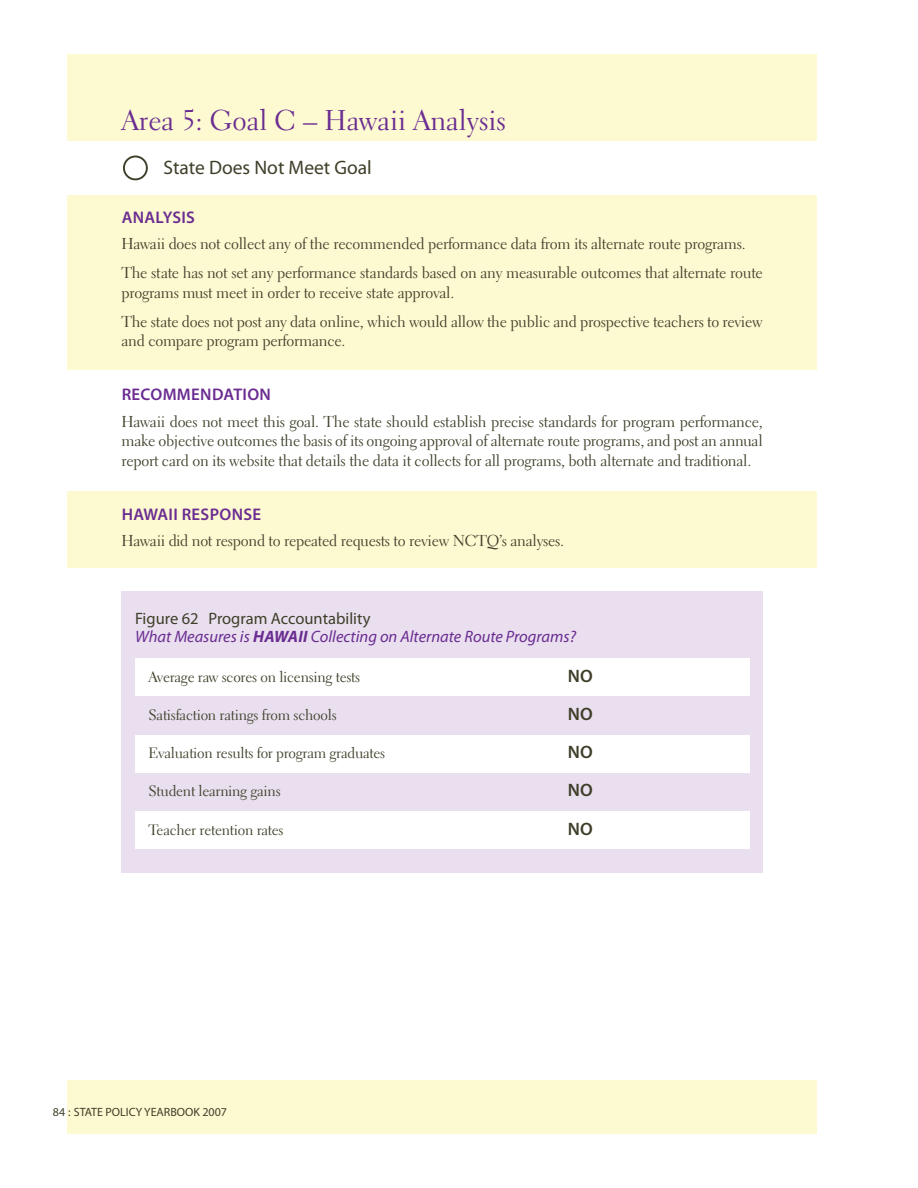
<style>
.page{position:relative;width:918px;height:1188px;background:#fff}
.page>*{position:absolute;margin:0;border:0;box-sizing:border-box;transform-origin:0 0}
.t1{font:28.5px "Electra LH";color:#6a2c91}
.t2{font:19.5px "Myriad Pro";color:#3f3e29}
.t3{font:600 18px "Myriad Pro";color:#3f3e29}
.t4{font:600 16.8px "Myriad Pro";letter-spacing:.02em;color:#6a2c91}
.t5{font:italic 16.5px/18px "Myriad Pro";color:#6a2c91}
.t6{font:15.75px/29.2px "Electra LH";letter-spacing:-.015em;color:#3f3e29}
.t7{font:15px "Electra LH";letter-spacing:-.015em;color:#3f3e29}
.t8{font:12px "Myriad";color:#3f3e29}
.s1{font-style:normal;color:#3f3e29}
.s2{font-weight:700}
</style>
<div class="page">
<div style="left:68px;top:54px;width:749px;height:1080px;background:#fdf9d1"></div>
<div style="left:6px;top:141px;width:904px;height:53px;background:#fff"></div>
<div style="left:35px;top:568px;width:812px;height:512px;background:#fff"></div>
<div style="left:38px;top:370px;width:812px;height:121px;background:#fff"></div>
<div style="left:123px;top:156px;width:25px;height:24px;border:3px solid #3f3e29;border-radius:50%"></div>
<div style="left:125px;top:157px;width:21px;height:21px;background:#fff;border-radius:50%"></div>
<div style="left:122px;top:592px;width:641px;height:281px;background:#e9dfef"></div>
<svg style="left:135px;top:812px;width:614px;height:37px"></svg>
<svg style="left:135px;top:658px;width:614px;height:37px"></svg>
<svg style="left:135px;top:735px;width:614px;height:37px"></svg>
<h1 class="t1" style="left:122px;top:103px;width:386px">Area 5: Goal C – Hawaii Analysis</h1>
<p class="t2" style="left:163px;top:156px;width:210px">State Does Not Meet Goal</p>
<p class="t4" style="left:122px;top:206px;width:73px">ANALYSIS</p>
<p class="t6" style="left:122px;top:229px;width:643px">Hawaii does not collect any of the recommended performance data from its alternate route programs.<br>The state has not set any performance standards based on any measurable outcomes that alternate route</p>
<p class="t6" style="left:122px;top:278px;width:643px">programs must meet in order to receive state approval.<br>The state does not post any data online, which would allow the public and prospective teachers to review</p>
<p class="t6" style="left:122px;top:326px;width:225px">and compare program performance.</p>
<p class="t4" style="left:122px;top:384px;width:148px">RECOMMENDATION</p>
<p class="t6" style="left:122px;top:411px;width:643px;line-height:19.5px;text-align:justify">Hawaii does not meet this goal. The state should establish precise standards for program performance, make objective outcomes the basis of its ongoing approval of alternate route programs, and post an annual report card on its website that details the data it collects for all programs, both alternate and traditional.</p>
<p class="t4" style="left:122px;top:503px;width:141px">HAWAII RESPONSE</p>
<p class="t6" style="left:122px;top:526px;width:444px">Hawaii did not respond to repeated requests to review NCTQ’s analyses.</p>
<p class="t5" style="left:135px;top:609px;width:443px"><span class="s1">Figure 62 Program Accountability<br></span>What Measures is <span class="s2">HAWAII</span> Collecting on Alternate Route Programs?</p>
<p class="t7" style="left:148px;top:667px;width:213px">Average raw scores on licensing tests</p>
<p class="t3" style="left:568px;top:664px;width:26px">NO</p>
<p class="t7" style="left:148px;top:706px;width:190px">Satisfaction ratings from schools</p>
<p class="t3" style="left:568px;top:702px;width:26px">NO</p>
<p class="t7" style="left:148px;top:744px;width:238px">Evaluation results for program graduates</p>
<p class="t3" style="left:568px;top:741px;width:26px">NO</p>
<p class="t7" style="left:148px;top:782px;width:134px">Student learning gains</p>
<p class="t3" style="left:568px;top:779px;width:26px">NO</p>
<p class="t7" style="left:148px;top:820px;width:137px">Teacher retention rates</p>
<p class="t3" style="left:568px;top:817px;width:26px">NO</p>
<p class="t8" style="left:53px;top:1106px;width:176px">84 : STATE POLICY YEARBOOK 2007</p>
</div>
